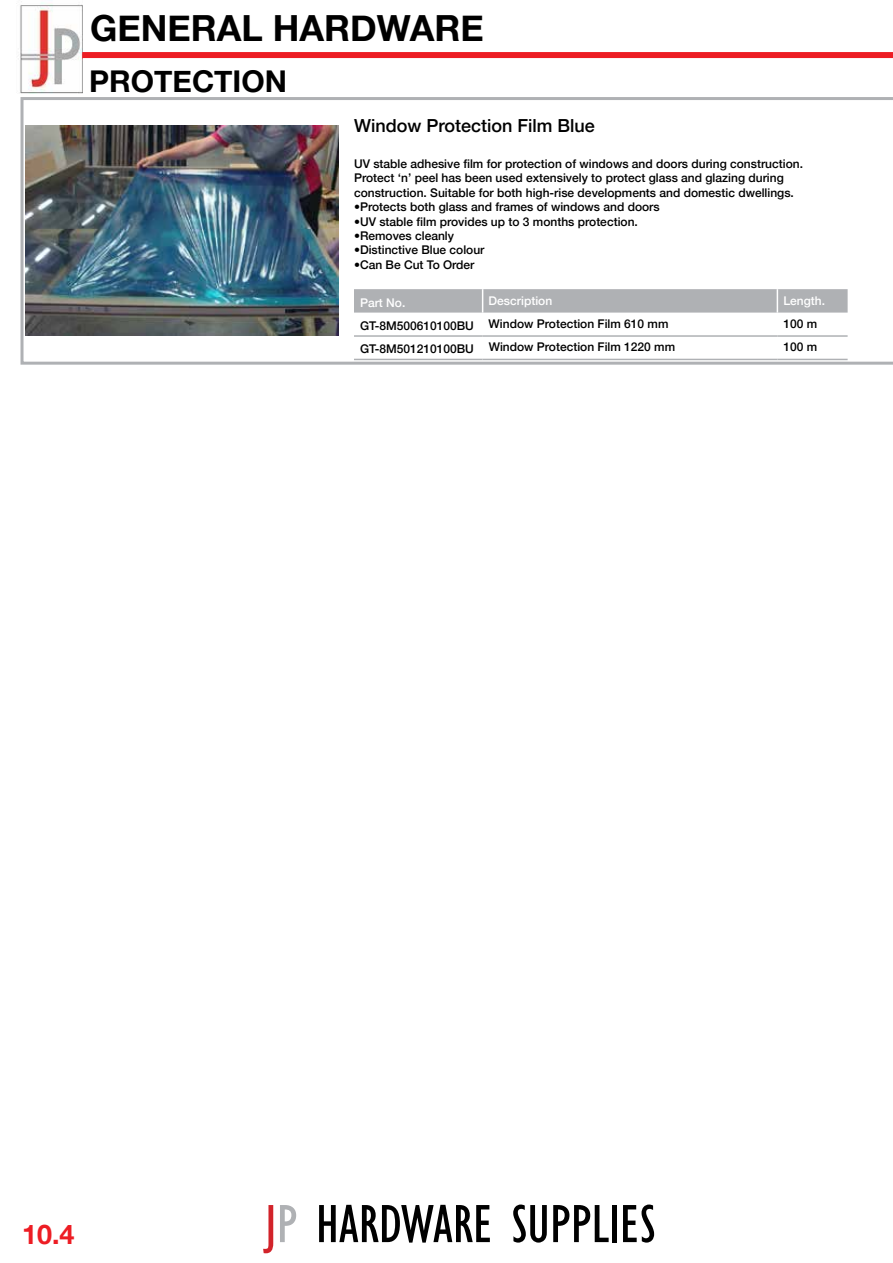
<style>
.page{position:relative;width:893px;height:1263px;background:#fff}
.page>*{position:absolute;margin:0;border:0;box-sizing:border-box;transform-origin:0 0}
.t1{font:condensed 55.5px "Gill Sans";color:#000}
.t2{font:700 36px "Helvetica Neue";color:#000}
.t3{font:700 30px "Helvetica Neue";color:#000}
.t4{font:700 27px "Helvetica Neue";color:#ed1d24}
.t5{font:500 18px "Helvetica Neue";color:#000}
.t6{font:500 12px/14.4px "Helvetica Neue";color:#000}
.t7{font:500 12px "Helvetica Neue";color:#fff}
.s1{color:#d2232a}
.s2{color:#afb1b4}
</style>
<div class="page">
<img style="left:19px;top:1px;width:63px;height:93px">
<div style="left:82px;top:52px;width:811px;height:6px;background:#ed1d24"></div>
<svg style="left:21px;top:97px;width:872px;height:268px"></svg>
<hr style="left:354px;top:335px;width:129px;height:2px;background:#afb1b4">
<hr style="left:483px;top:335px;width:294px;height:2px;background:#afb1b4">
<hr style="left:777px;top:335px;width:71px;height:2px;background:#afb1b4">
<hr style="left:354px;top:359px;width:129px;height:1px;background:#afb1b4">
<hr style="left:483px;top:359px;width:294px;height:1px;background:#afb1b4">
<hr style="left:777px;top:359px;width:71px;height:1px;background:#afb1b4">
<svg style="left:354px;top:289px;width:494px;height:24px;background:#b1b3b6"></svg>
<img style="left:25px;top:126px;width:313px;height:210px">
<h2 class="t2" style="left:90px;top:0;width:395px">GENERAL HARDWARE</h2>
<h3 class="t3" style="left:89px;top:58px;width:199px">PROTECTION</h3>
<h3 class="t5" style="left:354px;top:111px;width:242px">Window Protection Film Blue</h3>
<p class="t6" style="left:354px;top:155px;width:451px">UV stable adhesive film for protection of windows and doors during construction.<br>Protect ‘n’ peel has been used extensively to protect glass and glazing during construction. Suitable for both high-rise developments and domestic dwellings.</p>
<p class="t6" style="left:354px;top:199px;width:307px">•Protects both glass and frames of windows and doors</p>
<p class="t6" style="left:354px;top:213px;width:285px">•UV stable film provides up to 3 months protection.</p>
<p class="t6" style="left:354px;top:227px;width:102px">•Removes cleanly</p>
<p class="t6" style="left:354px;top:242px;width:132px">•Distinctive Blue colour</p>
<p class="t6" style="left:354px;top:256px;width:122px">•Can Be Cut To Order</p>
<p class="t7" style="left:360px;top:293px;width:47px">Part No.</p>
<p class="t7" style="left:489px;top:291px;width:65px">Description</p>
<p class="t7" style="left:783px;top:291px;width:43px">Length.</p>
<p class="t6" style="left:360px;top:315px;width:310px">GT-8M500610100BU Window Protection Film 610 mm</p>
<p class="t6" style="left:783px;top:315px;width:35px">100 m</p>
<p class="t6" style="left:360px;top:339px;width:317px">GT-8M501210100BU Window Protection Film 1220 mm</p>
<p class="t6" style="left:783px;top:339px;width:35px">100 m</p>
<h3 class="t4" style="left:22px;top:1213px;width:54px">10.4</h3>
<h1 class="t1" style="left:265px;top:1191px;width:392px"><span class="s1">J</span><span class="s2">P</span> HARDWARE SUPPLIES</h1>
</div>
